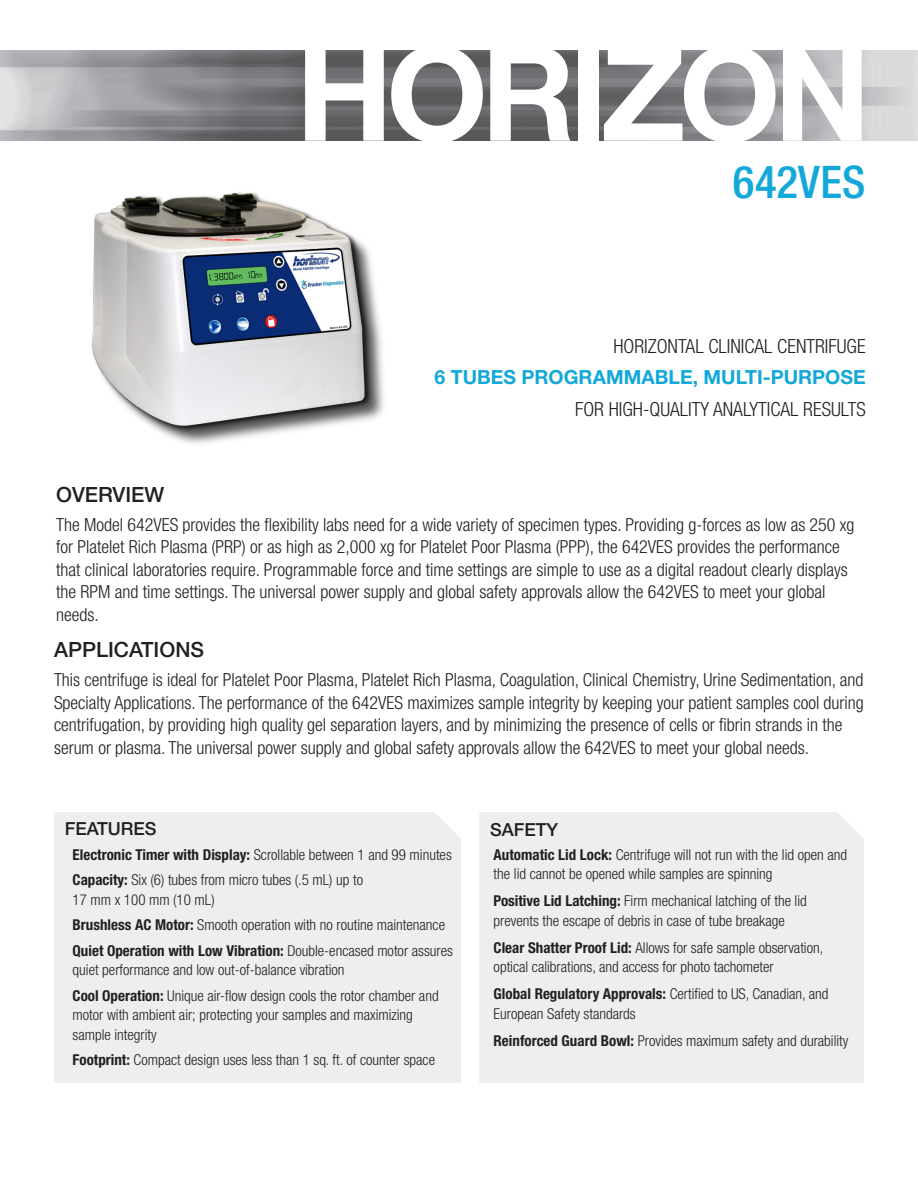
<style>
.page{position:relative;width:918px;height:1188px;background:#fff}
.page>*{position:absolute;margin:0;border:0;box-sizing:border-box;transform-origin:0 0}
.t1{font:700 130.5px "Helvetica Neue LT Std";letter-spacing:-.05em;color:#fff}
.t2{font:500 condensed 45px "Helvetica Neue LT Std";letter-spacing:.005em;color:#14a8da}
.t3{font:500 21px "Helvetica Neue LT Std";color:#231f20}
.t4{font:300 condensed 19.5px "Helvetica Neue LT Std";color:#231f20}
.t5{font:700 19.5px "Helvetica Neue LT Std";color:#14a8da}
.t6{font:300 condensed 18px/22.5px "Helvetica Neue LT Std";color:#231f20}
.t7{font:500 18px "Helvetica Neue LT Std";color:#231f20}
.t8{font:300 condensed 15px/19.5px "Helvetica Neue LT Std";color:#231f20}
.s1{font-weight:700}
</style>
<div class="page">
<img style="left:0;top:51px;width:918px;height:89px">
<div style="left:479px;top:812px;width:385px;height:271px;background:#eeeeef"></div>
<div style="left:54px;top:812px;width:407px;height:271px;background:#eeeeef"></div>
<div style="left:95px;top:196px;width:293px;height:252px;background:#231f20;opacity:.75"></div>
<img style="left:91px;top:192px;width:297px;height:245px">
<p class="t1" style="left:296px;top:13px;width:576px">HORIZON</p>
<p class="t2" style="left:733px;top:156px;width:134px">642VES</p>
<p class="t4" style="left:613px;top:334px;width:254px">HORIZONTAL CLINICAL CENTRIFUGE</p>
<p class="t5" style="left:435px;top:365px;width:433px">6 TUBES PROGRAMMABLE, MULTI-PURPOSE</p>
<p class="t4" style="left:575px;top:397px;width:292px">FOR HIGH-QUALITY ANALYTICAL RESULTS</p>
<p class="t3" style="left:56px;top:482px;width:110px">OVERVIEW</p>
<p class="t6" style="left:56px;top:513px;width:800px">The Model 642VES provides the flexibility labs need for a wide variety of specimen types. Providing g-forces as low as 250 xg for Platelet Rich Plasma (PRP) or as high as 2,000 xg for Platelet Poor Plasma (PPP), the 642VES provides the performance that clinical laboratories require. Programmable force and time settings are simple to use as a digital readout clearly displays the RPM and time settings. The universal power supply and global safety approvals allow the 642VES to meet your global needs.</p>
<p class="t3" style="left:54px;top:637px;width:152px">APPLICATIONS</p>
<p class="t6" style="left:54px;top:668px;width:811px">This centrifuge is ideal for Platelet Poor Plasma, Platelet Rich Plasma, Coagulation, Clinical Chemistry, Urine Sedimentation, and Specialty Applications. The performance of the 642VES maximizes sample integrity by keeping your patient samples cool during centrifugation, by providing high quality gel separation layers, and by minimizing the presence of cells or fibrin strands in the serum or plasma. The universal power supply and global safety approvals allow the 642VES to meet your global needs.</p>
<p class="t7" style="left:65px;top:817px;width:93px">FEATURES</p>
<p class="t8" style="left:73px;top:845px;width:381px"><span class="s1">Electronic Timer with Display:</span> Scrollable between 1 and 99 minutes</p>
<p class="t8" style="left:73px;top:870px;width:292px"><span class="s1">Capacity:</span> Six (6) tubes from micro tubes (.5 mL) up to</p>
<p class="t8" style="left:73px;top:890px;width:144px">17 mm x 100 mm (10 mL)</p>
<p class="t8" style="left:73px;top:915px;width:374px"><span class="s1">Brushless AC Motor:</span> Smooth operation with no routine maintenance</p>
<p class="t8" style="left:73px;top:941px;width:382px"><span class="s1">Quiet Operation with Low Vibration:</span> Double-encased motor assures quiet performance and low out-of-balance vibration</p>
<p class="t8" style="left:73px;top:986px;width:368px"><span class="s1">Cool Operation:</span> Unique air-flow design cools the rotor chamber and motor with ambient air; protecting your samples and maximizing sample integrity</p>
<p class="t8" style="left:73px;top:1050px;width:364px"><span class="s1">Footprint:</span> Compact design uses less than 1 sq. ft. of counter space</p>
<p class="t7" style="left:490px;top:818px;width:70px">SAFETY</p>
<p class="t8" style="left:494px;top:845px;width:355px"><span class="s1">Automatic Lid Lock:</span> Centrifuge will not run with the lid open and the lid cannot be opened while samples are spinning</p>
<p class="t8" style="left:494px;top:891px;width:315px"><span class="s1">Positive Lid Latching:</span> Firm mechanical latching of the lid</p>
<p class="t8" style="left:494px;top:911px;width:293px">prevents the escape of debris in case of tube breakage</p>
<p class="t8" style="left:494px;top:938px;width:331px"><span class="s1">Clear Shatter Proof Lid:</span> Allows for safe sample observation, optical calibrations, and access for photo tachometer</p>
<p class="t8" style="left:494px;top:984px;width:336px"><span class="s1">Global Regulatory Approvals:</span> Certified to US, Canadian, and<br>European Safety standards</p>
<p class="t8" style="left:494px;top:1031px;width:356px"><span class="s1">Reinforced Guard Bowl:</span> Provides maximum safety and durability</p>
</div>
